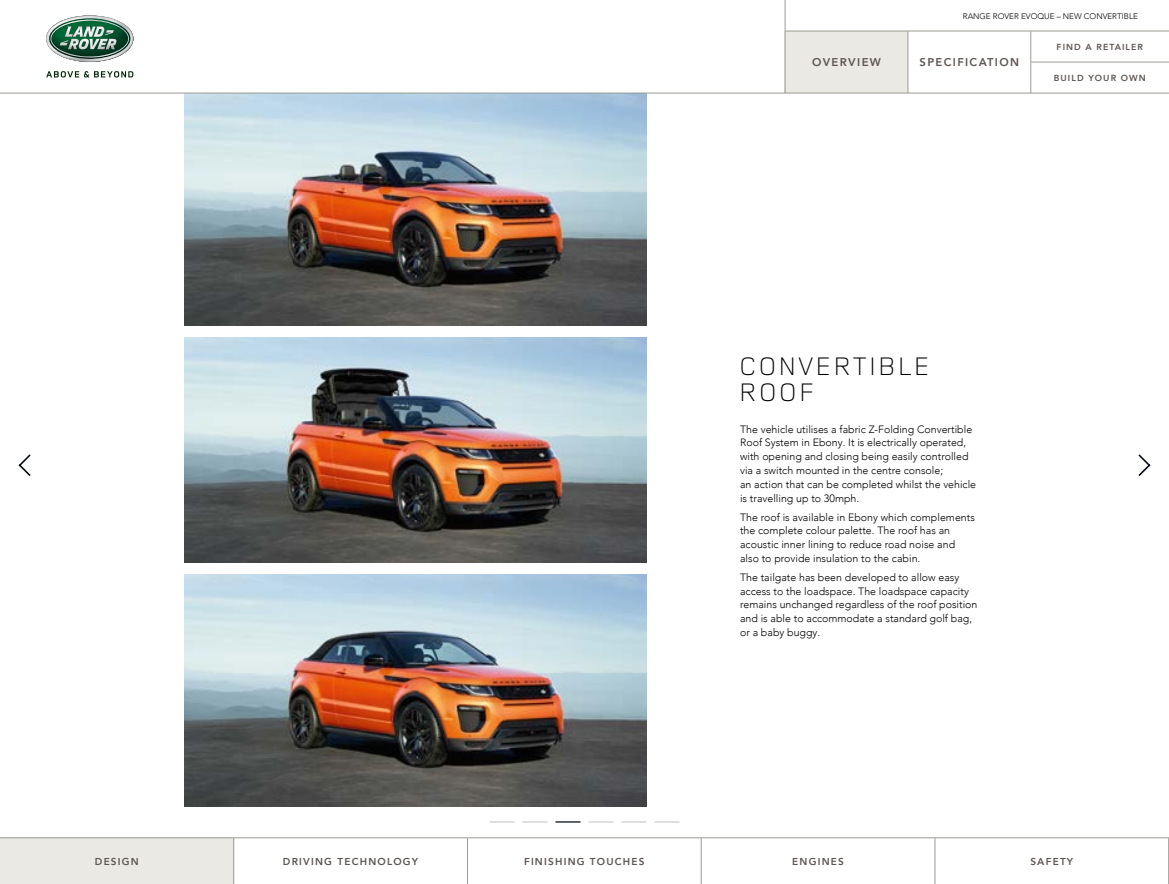
<style>
.page{position:relative;width:1169px;height:884px;background:#fff}
.page>*{position:absolute;margin:0;border:0;box-sizing:border-box;transform-origin:0 0}
.t1{font:300 26.25px/26.2px "Land Rover Wide";color:#000}
.t2{font:800 11.25px "Avenir LT Com";letter-spacing:.12em;color:#5e5551}
.t3{font:300 10.62px/13.8px "Avenir LT Com";color:#000}
.t4{font:800 10px "Avenir LT Com";letter-spacing:.12em;color:#5e5551}
.t5{font:800 8.75px "Avenir LT Com";letter-spacing:.12em;color:#5e5551}
.t6{font:300 8.12px "Avenir LT Com";color:#000}
</style>
<div class="page">
<svg style="left:46px;top:71px;width:87px;height:7px"></svg>
<svg style="left:46px;top:16px;width:87px;height:46px"></svg>
<img style="left:185px;top:94px;width:461px;height:231px">
<img style="left:185px;top:338px;width:461px;height:224px">
<img style="left:185px;top:574px;width:461px;height:232px">
<div style="left:784px;top:31px;width:123px;height:62px;background:#ebe9e4"></div>
<div style="left:0;top:837px;width:234px;height:47px;background:#ebe9e4"></div>
<svg style="left:621px;top:821px;width:25px;height:1px"></svg>
<svg style="left:654px;top:821px;width:25px;height:1px"></svg>
<svg style="left:588px;top:821px;width:25px;height:1px"></svg>
<svg style="left:555px;top:821px;width:25px;height:1px"></svg>
<svg style="left:522px;top:821px;width:25px;height:1px"></svg>
<svg style="left:489px;top:821px;width:25px;height:1px"></svg>
<svg style="left:1138px;top:454px;width:12px;height:22px"></svg>
<svg style="left:19px;top:454px;width:12px;height:22px"></svg>
<hr style="left:0;top:93px;width:1168px;height:1px;background:#999b92">
<hr style="left:784px;top:0;width:1px;height:31px;background:#999b92">
<hr style="left:784px;top:31px;width:123px;height:1px;background:#999b92">
<hr style="left:784px;top:31px;width:1px;height:31px;background:#999b92">
<hr style="left:907px;top:31px;width:123px;height:1px;background:#999b92">
<hr style="left:907px;top:31px;width:1px;height:31px;background:#999b92">
<hr style="left:1030px;top:31px;width:1px;height:31px;background:#999b92">
<hr style="left:784px;top:62px;width:1px;height:31px;background:#999b92">
<hr style="left:907px;top:62px;width:1px;height:31px;background:#999b92">
<hr style="left:1030px;top:62px;width:1px;height:31px;background:#999b92">
<hr style="left:1030px;top:31px;width:138px;height:1px;background:#999b92">
<hr style="left:1030px;top:62px;width:138px;height:1px;background:#999b92">
<hr style="left:0;top:837px;width:234px;height:1px;background:#999b92">
<hr style="left:234px;top:837px;width:233px;height:1px;background:#999b92">
<hr style="left:233px;top:838px;width:1px;height:46px;background:#999b92">
<hr style="left:467px;top:837px;width:234px;height:1px;background:#999b92">
<hr style="left:467px;top:838px;width:1px;height:46px;background:#999b92">
<hr style="left:701px;top:837px;width:233px;height:1px;background:#999b92">
<hr style="left:700px;top:838px;width:1px;height:46px;background:#999b92">
<hr style="left:934px;top:837px;width:234px;height:1px;background:#999b92">
<hr style="left:934px;top:838px;width:1px;height:46px;background:#999b92">
<hr style="left:1168px;top:838px;width:1px;height:46px;background:#999b92">
<p class="t6" style="left:962px;top:11px;width:176px">RANGE ROVER EVOQUE – NEW CONVERTIBLE</p>
<p class="t2" style="left:812px;top:56px;width:70px">OVERVIEW</p>
<p class="t2" style="left:919px;top:56px;width:101px">SPECIFICATION</p>
<p class="t5" style="left:1056px;top:42px;width:88px">FIND A RETAILER</p>
<p class="t5" style="left:1053px;top:73px;width:93px">BUILD YOUR OWN</p>
<h1 class="t1" style="left:738px;top:351px;width:194px">CONVERTIBLE<br>ROOF</h1>
<p class="t3" style="left:740px;top:422px;width:238px">The vehicle utilises a fabric Z-Folding Convertible Roof System in Ebony. It is electrically operated, with opening and closing being easily controlled via a switch mounted in the centre console;<br>an action that can be completed whilst the vehicle is travelling up to 30mph.</p>
<p class="t3" style="left:740px;top:510px;width:236px">The roof is available in Ebony which complements the complete colour palette. The roof has an acoustic inner lining to reduce road noise and also to provide insulation to the cabin.</p>
<p class="t3" style="left:740px;top:570px;width:239px">The tailgate has been developed to allow easy access to the loadspace. The loadspace capacity remains unchanged regardless of the roof position and is able to accommodate a standard golf bag, or a baby buggy.</p>
<p class="t4" style="left:95px;top:855px;width:45px">DESIGN</p>
<p class="t4" style="left:283px;top:855px;width:137px">DRIVING TECHNOLOGY</p>
<p class="t4" style="left:524px;top:855px;width:122px">FINISHING TOUCHES</p>
<p class="t4" style="left:792px;top:855px;width:53px">ENGINES</p>
<p class="t4" style="left:1030px;top:855px;width:44px">SAFETY</p>
</div>
